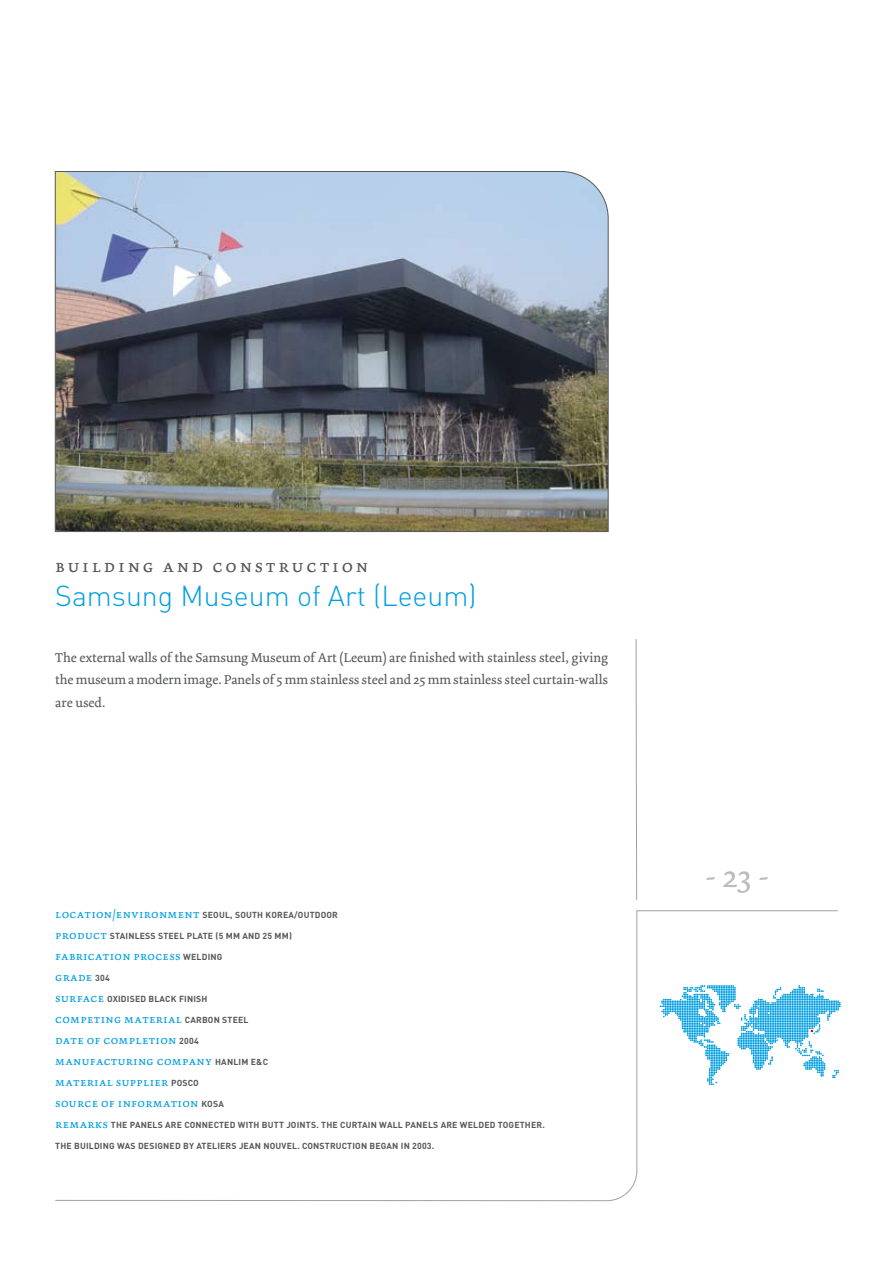
<style>
.page{position:relative;width:893px;height:1263px;background:#fff}
.page>*{position:absolute;margin:0;border:0;box-sizing:border-box;transform-origin:0 0}
.t1{font:33px "Dolly";color:#bcbbba}
.t2{font:300 28.5px "DIN";color:#009ee0}
.t3{font:18px "Dolly Small Caps";letter-spacing:.15em;color:#555958}
.t4{font:13.5px/22.5px "Dolly";color:#555958;text-align:justify}
.t5{font:12px/21px "Dolly Small Caps";letter-spacing:.02em;color:#009ee0}
.t6{font:700 8.7px "DIN";letter-spacing:.02em;color:#555958}
.s1{font-family:"Dolly Small Caps";font-weight:400;font-size:12px;color:#009ee0}
.s2{font-family:"DIN";font-weight:700;font-size:8.7px;color:#555958}
</style>
<div class="page">
<svg style="left:55px;top:910px;width:783px;height:291px"></svg>
<svg style="left:636px;top:639px;width:1px;height:261px"></svg>
<img style="left:55px;top:171px;width:554px;height:361px">
<svg style="left:660px;top:985px;width:180px;height:100px"></svg>
<h3 class="t3" style="left:55px;top:555px;width:314px">building and construction</h3>
<h2 class="t2" style="left:55px;top:576px;width:423px">Samsung Museum of Art (Leeum)</h2>
<h3 class="t4" style="left:55px;top:646px;width:554px">The external walls of the Samsung Museum of Art (Leeum) are finished with stainless steel, giving the museum a modern image. Panels of 5 mm stainless steel and 25 mm stainless steel curtain-walls are used.</h3>
<p class="t6" style="left:55px;top:908px;width:284px"><span class="s1">location/environment</span> SEOUL, SOUTH KOREA/OUTDOOR</p>
<p class="t6" style="left:55px;top:929px;width:238px"><span class="s1">product</span> STAINLESS STEEL PLATE (5 MM AND 25 MM )</p>
<h3 class="t5" style="left:55px;top:945px;width:169px">fabrication process <span class="s2">WELDING </span>grade <span class="s2">304</span></h3>
<p class="t6" style="left:55px;top:992px;width:154px"><span class="s1">surface</span> OXIDISED BLACK FINISH</p>
<h3 class="t5" style="left:55px;top:1008px;width:213px">competing material <span class="s2">CARBON STEEL </span>date of completion <span class="s2">2004 </span>manufacturing company <span class="s2">HANLIM E&amp;C </span>material supplier <span class="s2">POSCO<br></span>source of information <span class="s2">KOS</span></h3>
<p class="t6" style="left:218px;top:1097px;width:7px">A</p>
<p class="t6" style="left:55px;top:1118px;width:491px"><span class="s1">remarks</span> THE PANELS ARE CONNECTED WITH BUTT JOINTS. THE CURTAIN WALL PANELS ARE WELDED TOGETHER.</p>
<p class="t6" style="left:55px;top:1139px;width:380px">THE BUILDING WAS DESIGNED BY ATELIERS JEAN NOUVEL. CONSTRUCTION BEGAN IN 2003.</p>
<h1 class="t1" style="left:705px;top:856px;width:66px">- 23 -</h1>
</div>
